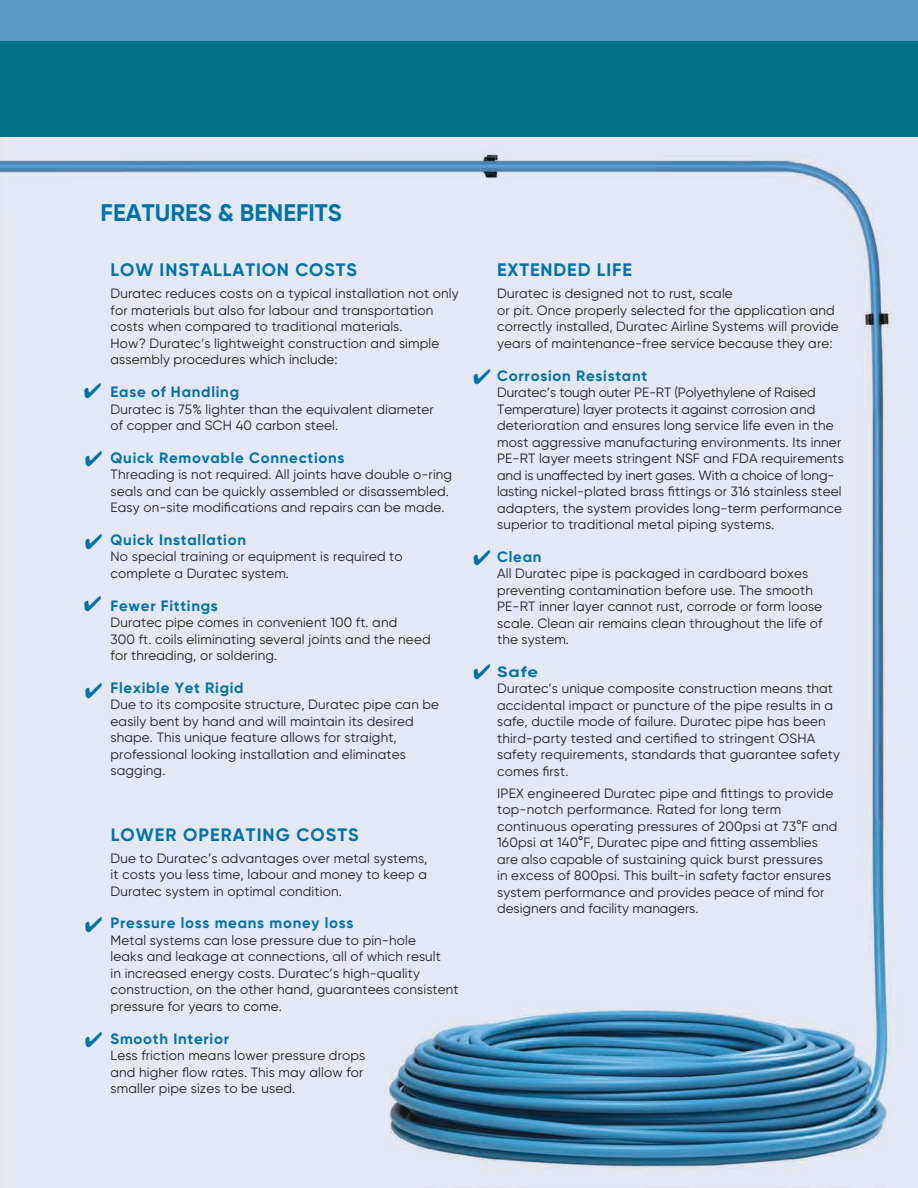
<style>
.page{position:relative;width:918px;height:1188px;background:#fff}
.page>*{position:absolute;margin:0;border:0;box-sizing:border-box;transform-origin:0 0}
.t1{font:700 24px "Gilroy";color:#0072a7}
.t2{font:700 18px "Gilroy";letter-spacing:.05em;color:#0072a7}
.t3{font:700 15px "Gilroy";letter-spacing:.05em;color:#0072a7}
.t4{font:700 15px "Gilroy";letter-spacing:.05em;color:#0072a7;scale:1.2 1}
.t5{font:13.5px/16.5px "Gilroy";letter-spacing:.01em;color:#231f20}
</style>
<div class="page">
<img style="left:0;top:137px;width:918px;height:1051px">
<div style="left:0;top:38px;width:918px;height:99px;background:#007187"></div>
<div style="left:0;top:0;width:918px;height:40px;background:#559ac3"></div>
<svg style="left:84px;top:383px;width:17px;height:15px"></svg>
<svg style="left:474px;top:370px;width:16px;height:15px"></svg>
<svg style="left:85px;top:451px;width:17px;height:15px"></svg>
<svg style="left:85px;top:534px;width:17px;height:15px"></svg>
<svg style="left:84px;top:596px;width:17px;height:15px"></svg>
<svg style="left:85px;top:683px;width:17px;height:15px"></svg>
<svg style="left:85px;top:917px;width:17px;height:15px"></svg>
<svg style="left:85px;top:1032px;width:17px;height:15px"></svg>
<svg style="left:474px;top:550px;width:16px;height:15px"></svg>
<svg style="left:474px;top:665px;width:16px;height:15px"></svg>
<h1 class="t1" style="left:101px;top:198px;width:243px">FEATURES &amp; BENEFITS</h1>
<h2 class="t2" style="left:111px;top:259px;width:248px">LOW INSTALLATION COSTS</h2>
<p class="t5" style="left:111px;top:285px;width:349px">Duratec reduces costs on a typical installation not only for materials but also for labour and transportation costs when compared to traditional materials.<br>How? Duratec’s lightweight construction and simple assembly procedures which include:</p>
<p class="t3" style="left:111px;top:382px;width:130px">Ease of Handling</p>
<p class="t5" style="left:111px;top:400px;width:325px">Duratec is 75% lighter than the equivalent diameter of copper and SCH 40 carbon steel.</p>
<p class="t3" style="left:111px;top:448px;width:235px">Quick Removable Connections</p>
<p class="t5" style="left:111px;top:466px;width:343px">Threading is not required. All joints have double o-ring seals and can be quickly assembled or disassembled.<br>Easy on-site modifications and repairs can be made.</p>
<p class="t3" style="left:111px;top:530px;width:137px">Quick Installation</p>
<p class="t5" style="left:111px;top:548px;width:294px">No special training or equipment is required to complete a Duratec system.</p>
<p class="t3" style="left:111px;top:596px;width:109px">Fewer Fittings</p>
<p class="t5" style="left:111px;top:614px;width:322px">Duratec pipe comes in convenient 100 ft. and<br>300 ft. coils eliminating several joints and the need for threading, or soldering.</p>
<p class="t3" style="left:111px;top:678px;width:135px">Flexible Yet Rigid</p>
<p class="t5" style="left:111px;top:696px;width:330px">Due to its composite structure, Duratec pipe can be easily bent by hand and will maintain its desired shape. This unique feature allows for straight, professional looking installation and eliminates sagging.</p>
<h2 class="t2" style="left:111px;top:823px;width:250px">LOWER OPERATING COSTS</h2>
<p class="t5" style="left:111px;top:850px;width:318px;text-align:justify">Due to Duratec’s advantages over metal systems, it costs you less time, labour and money to keep a Duratec system in optimal condition.</p>
<p class="t3" style="left:111px;top:914px;width:244px">Pressure loss means money loss</p>
<p class="t5" style="left:111px;top:932px;width:350px">Metal systems can lose pressure due to pin-hole<br>leaks and leakage at connections, all of which result<br>in increased energy costs. Duratec’s high-quality construction, on the other hand, guarantees consistent pressure for years to come.</p>
<p class="t3" style="left:111px;top:1029px;width:120px">Smooth Interior</p>
<p class="t5" style="left:111px;top:1047px;width:256px">Less friction means lower pressure drops and higher flow rates. This may allow for smaller pipe sizes to be used.</p>
<h2 class="t2" style="left:497px;top:259px;width:136px">EXTENDED LIFE</h2>
<p class="t5" style="left:497px;top:285px;width:343px">Duratec is designed not to rust, scale<br>or pit. Once properly selected for the application and correctly installed, Duratec Airline Systems will provide years of maintenance-free service because they are:--</p>
<p class="t3" style="left:497px;top:366px;width:152px">Corrosion Resistant</p>
<p class="t5" style="left:497px;top:384px;width:348px">Duratec’s tough outer PE-RT (Polyethylene of Raised Temperature) layer protects it against corrosion and deterioration and ensures long service life even in the most aggressive manufacturing environments. Its inner PE-RT layer meets stringent NSF and FDA requirements and is unaffected by inert gases. With a choice of long&shy;lasting nickel-plated brass fittings or 316 stainless steel adapters, the system provides long-term performance superior to traditional metal piping systems.</p>
<p class="t3" style="left:497px;top:547px;width:46px">Clean</p>
<p class="t5" style="left:497px;top:565px;width:327px">All Duratec pipe is packaged in cardboard boxes preventing contamination before use. The smooth PE-RT inner layer cannot rust, corrode or form loose scale. Clean air remains clean throughout the life of the system.</p>
<p class="t4" style="left:497px;top:662px;width:36px">Safe</p>
<p class="t5" style="left:497px;top:680px;width:344px">Duratec’s unique composite construction means that accidental impact or puncture of the pipe results in a safe, ductile mode of failure. Duratec pipe has been third-party tested and certified to stringent OSHA safety requirements, standards that guarantee safety comes first.</p>
<p class="t5" style="left:497px;top:785px;width:342px">IPEX engineered Duratec pipe and fittings to provide top-notch performance. Rated for long term continuous operating pressures of 200psi at 73°F and 160psi at 140°F, Duratec pipe and fitting assemblies are also capable of sustaining quick burst pressures<br>in excess of 800psi. This built-in safety factor ensures system performance and provides peace of mind for designers and facility managers.</p>
</div>
